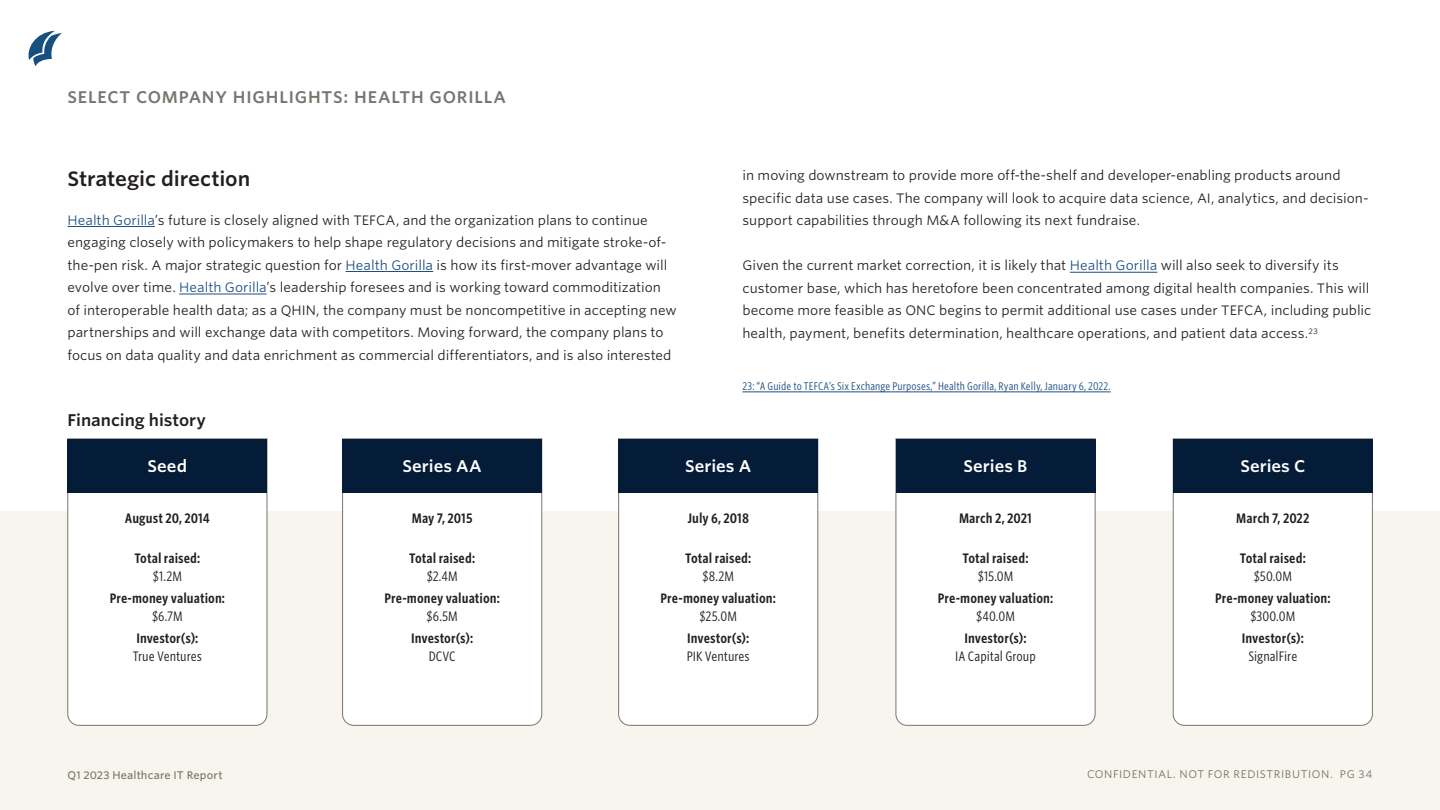
<style>
.page{position:relative;width:1440px;height:810px;background:#fff}
.page>*{position:absolute;margin:0;border:0;box-sizing:border-box;transform-origin:0 0}
.ETR_Subsection_header{font:600 20px "Whitney S Sm";letter-spacing:-.005em;color:#231f20}
.t1{font:600 16.25px "Whitney S Sm";letter-spacing:.05em;color:#78766f}
.ETR_Financing_history_header{font:600 16.25px "Whitney S Sm";color:#fff}
.ETR_Table_title{font:600 16.25px "Whitney S Sm";letter-spacing:-.005em;color:#231f20}
.ETR_Body_copy_-_runt_control{font:13.12px/22.5px "Whitney S Sm";color:#231f20}
.ETR_Financing_history_content_1{font:600 13.12px "Whitney Cond S Sm";letter-spacing:.005em;color:#231f20}
.ETR_Financing_history_content_2{font:13.12px "Whitney Cond S Sm";color:#231f20}
.ETR_Footnote{font:10.62px "Whitney Cond S Sm";letter-spacing:.01em;color:#1d5080}
.t2{font:10.62px "Whitney S Sm";letter-spacing:.055em;color:#78766f}
.t3{font:500 10.62px "Whitney S Sm";letter-spacing:.015em;color:#78766f}
.s1{color:#1d5080}
</style>
<div class="page">
<svg style="left:28px;top:31px;width:34px;height:35px"></svg>
<hr style="left:68px;top:226px;width:87px;height:1px;background:#1d5080">
<hr style="left:346px;top:271px;width:87px;height:1px;background:#1d5080">
<hr style="left:179px;top:294px;width:88px;height:1px;background:#1d5080">
<div style="left:0;top:511px;width:1440px;height:299px;background:#f8f5ef"></div>
<div style="left:618px;top:493px;width:200px;height:233px;background:#fff"></div>
<div style="left:618px;top:439px;width:200px;height:54px;background:#051c38"></div>
<div style="left:896px;top:493px;width:199px;height:233px;background:#fff"></div>
<div style="left:896px;top:439px;width:199px;height:54px;background:#051c38"></div>
<div style="left:1173px;top:493px;width:200px;height:233px;background:#fff"></div>
<div style="left:1173px;top:439px;width:200px;height:54px;background:#051c38"></div>
<div style="left:342px;top:493px;width:200px;height:233px;background:#fff"></div>
<div style="left:342px;top:439px;width:200px;height:54px;background:#051c38"></div>
<div style="left:67px;top:439px;width:200px;height:287px;background:#fff"></div>
<div style="left:68px;top:439px;width:199px;height:54px;background:#051c38"></div>
<hr style="left:1070px;top:272px;width:87px;height:1px;background:#1d5080">
<hr style="left:742px;top:392px;width:369px;height:1px;background:#1d5080">
<p class="t1" style="left:68px;top:86px;width:440px">SELECT COMPANY HIGHLIGHTS: HEALTH GORILLA</p>
<p class="ETR_Subsection_header" style="left:68px;top:165px;width:184px">Strategic direction</p>
<p class="ETR_Body_copy_-_runt_control" style="left:68px;top:208px;width:611px"><span class="s1">Health Gorilla</span>’s future is closely aligned with TEFCA, and the organization plans to continue engaging closely with policymakers to help shape regulatory decisions and mitigate stroke-of&shy;the-pen risk. A major strategic question for <span class="s1">Health Gorilla</span> is how its first-mover advantage will evolve over time. <span class="s1">Health Gorilla</span>’s leadership foresees and is working toward commoditization of interoperable health data; as a QHIN, the company must be noncompetitive in accepting new partnerships and will exchange data with competitors. Moving forward, the company plans to focus on data quality and data enrichment as commercial differentiators, and is also interested</p>
<p class="ETR_Table_title" style="left:68px;top:409px;width:140px">Financing history</p>
<p class="ETR_Body_copy_-_runt_control" style="left:742px;top:164px;width:628px">in moving downstream to provide more off-the-shelf and developer-enabling products around specific data use cases. The company will look to acquire data science, AI, analytics, and decision&shy;support capabilities through M&amp;A following its next fundraise.</p>
<p class="ETR_Body_copy_-_runt_control" style="left:742px;top:254px;width:630px">Given the current market correction, it is likely that <span class="s1">Health Gorilla</span> will also seek to diversify its customer base, which has heretofore been concentrated among digital health companies. This will become more feasible as ONC begins to permit additional use cases under TEFCA, including public health, payment, benefits determination, healthcare operations, and patient data access.<sup>23</sup></p>
<p class="ETR_Footnote" style="left:742px;top:379px;width:370px">23: “A Guide to TEFCA’s Six Exchange Purposes,” Health Gorilla, Ryan Kelly, January 6, 2022.</p>
<p class="ETR_Financing_history_header" style="left:148px;top:455px;width:41px">Seed</p>
<p class="ETR_Financing_history_header" style="left:403px;top:455px;width:81px">Series AA</p>
<p class="ETR_Financing_history_header" style="left:685px;top:455px;width:68px">Series A</p>
<p class="ETR_Financing_history_header" style="left:964px;top:455px;width:65px">Series B</p>
<p class="ETR_Financing_history_header" style="left:1240px;top:455px;width:66px">Series C</p>
<p class="ETR_Financing_history_content_1" style="left:125px;top:510px;width:86px">August 20, 2014</p>
<p class="ETR_Financing_history_content_1" style="left:134px;top:550px;width:67px">Total raised:</p>
<p class="ETR_Financing_history_content_2" style="left:153px;top:568px;width:31px">$1.2M</p>
<p class="ETR_Financing_history_content_1" style="left:110px;top:590px;width:117px">Pre-money valuation:</p>
<p class="ETR_Financing_history_content_2" style="left:152px;top:608px;width:32px">$6.7M</p>
<p class="ETR_Financing_history_content_1" style="left:136px;top:630px;width:64px">Investor(s):</p>
<p class="ETR_Financing_history_content_2" style="left:133px;top:648px;width:71px">True Ventures</p>
<p class="ETR_Financing_history_content_1" style="left:412px;top:510px;width:62px">May 7, 2015</p>
<p class="ETR_Financing_history_content_1" style="left:409px;top:550px;width:67px">Total raised:</p>
<p class="ETR_Financing_history_content_2" style="left:427px;top:568px;width:32px">$2.4M</p>
<p class="ETR_Financing_history_content_1" style="left:385px;top:590px;width:117px">Pre-money valuation:</p>
<p class="ETR_Financing_history_content_2" style="left:427px;top:608px;width:33px">$6.5M</p>
<p class="ETR_Financing_history_content_1" style="left:411px;top:630px;width:64px">Investor(s):</p>
<p class="ETR_Financing_history_content_2" style="left:429px;top:648px;width:28px">DCVC</p>
<p class="ETR_Financing_history_content_1" style="left:687px;top:510px;width:63px">July 6, 2018</p>
<p class="ETR_Financing_history_content_1" style="left:685px;top:550px;width:67px">Total raised:</p>
<p class="ETR_Financing_history_content_2" style="left:703px;top:568px;width:33px">$8.2M</p>
<p class="ETR_Financing_history_content_1" style="left:661px;top:590px;width:117px">Pre-money valuation:</p>
<p class="ETR_Financing_history_content_2" style="left:699px;top:608px;width:39px">$25.0M</p>
<p class="ETR_Financing_history_content_1" style="left:687px;top:630px;width:64px">Investor(s):</p>
<p class="ETR_Financing_history_content_2" style="left:687px;top:648px;width:65px">PIK Ventures</p>
<p class="ETR_Financing_history_content_1" style="left:959px;top:510px;width:74px">March 2, 2021</p>
<p class="ETR_Financing_history_content_1" style="left:963px;top:550px;width:67px">Total raised:</p>
<p class="ETR_Financing_history_content_2" style="left:978px;top:568px;width:37px">$15.0M</p>
<p class="ETR_Financing_history_content_1" style="left:938px;top:590px;width:117px">Pre-money valuation:</p>
<p class="ETR_Financing_history_content_2" style="left:976px;top:608px;width:40px">$40.0M</p>
<p class="ETR_Financing_history_content_1" style="left:965px;top:630px;width:64px">Investor(s):</p>
<p class="ETR_Financing_history_content_2" style="left:955px;top:648px;width:82px">IA Capital Group</p>
<p class="ETR_Financing_history_content_1" style="left:1236px;top:510px;width:75px">March 7, 2022</p>
<p class="ETR_Financing_history_content_1" style="left:1240px;top:550px;width:67px">Total raised:</p>
<p class="ETR_Financing_history_content_2" style="left:1254px;top:568px;width:40px">$50.0M</p>
<p class="ETR_Financing_history_content_1" style="left:1215px;top:590px;width:117px">Pre-money valuation:</p>
<p class="ETR_Financing_history_content_2" style="left:1250px;top:608px;width:46px">$300.0M</p>
<p class="ETR_Financing_history_content_1" style="left:1242px;top:630px;width:64px">Investor(s):</p>
<p class="ETR_Financing_history_content_2" style="left:1248px;top:648px;width:50px">SignalFire</p>
<p class="t3" style="left:68px;top:767px;width:157px">Q1 2023 Healthcare IT Report</p>
<p class="t2" style="left:1087px;top:767px;width:287px">CONFIDENTIAL. NOT FOR REDISTRIBUTION. PG 34</p>
</div>
